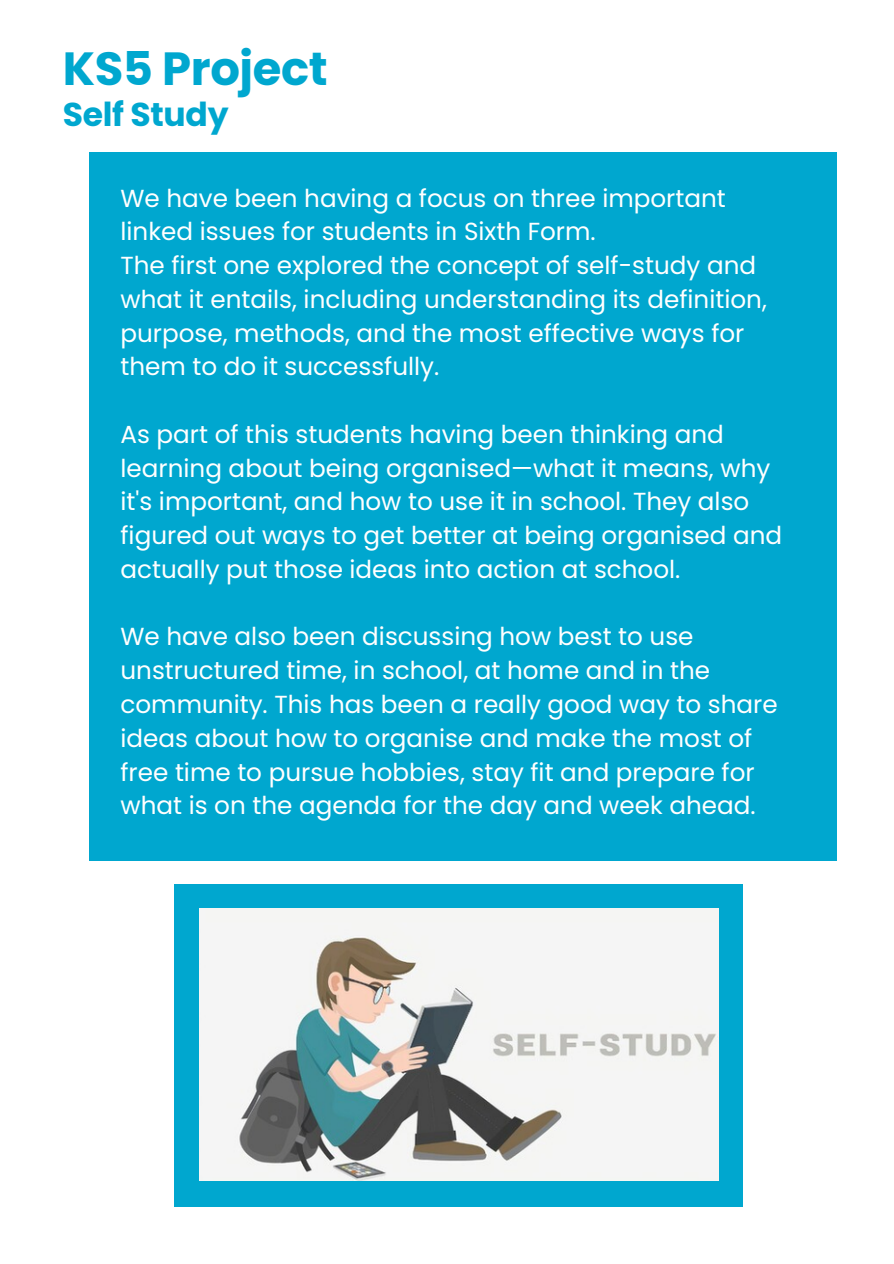
<style>
.page{position:relative;width:894px;height:1264px;background:#fff}
.page>*{position:absolute;margin:0;border:0;box-sizing:border-box;transform-origin:0 0}
.t1{font:700 46.5px "Poppins";letter-spacing:-.01em;color:#00a7cf}
.t2{font:700 33px "Poppins";letter-spacing:-.01em;color:#00a7cf}
.t3{font:24.6px/33.8px "Poppins";color:#fff}
</style>
<div class="page">
<div style="left:89px;top:152px;width:747px;height:709px;background:#00a7cf"></div>
<div style="left:174px;top:884px;width:568px;height:322px;background:#00a7cf"></div>
<img style="left:199px;top:908px;width:519px;height:271px">
<p class="t1" style="left:63px;top:36px;width:266px">KS5 Project</p>
<p class="t2" style="left:63px;top:91px;width:167px">Self Study</p>
<h1 class="t3" style="left:120px;top:181px;width:606px">We have been having a focus on three important linked issues for students in Sixth Form.</h1>
<p class="t3" style="left:120px;top:248px;width:647px">The first one explored the concept of self-study and what it entails, including understanding its definition, purpose, methods, and the most effective ways for them to do it successfully.</p>
<p class="t3" style="left:120px;top:417px;width:663px">As part of this students having been thinking and learning about being organised—what it means, why it's important, and how to use it in school. They also figured out ways to get better at being organised and actually put those ideas into action at school.</p>
<p class="t3" style="left:120px;top:620px;width:658px">We have also been discussing how best to use unstructured time, in school, at home and in the community. This has been a really good way to share ideas about how to organise and make the most of free time to pursue hobbies, stay fit and prepare for what is on the agenda for the day and week ahead.</p>
</div>
